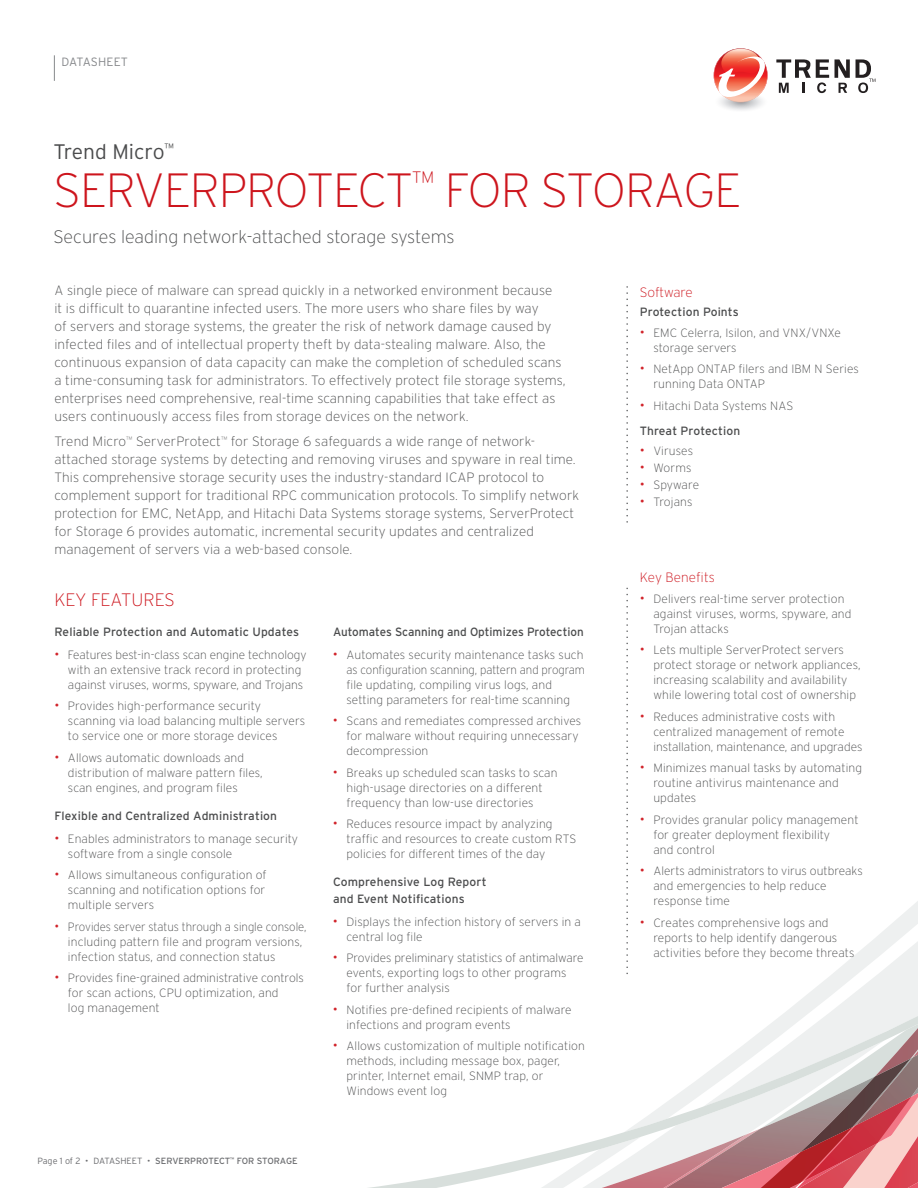
<style>
.page{position:relative;width:918px;height:1188px;background:#fff}
.page>*{position:absolute;margin:0;border:0;box-sizing:border-box;transform-origin:0 0}
.t1{font:200 48px "Interstate";letter-spacing:-.025em;color:#cd151d}
.t2{font:300 21px "Interstate";color:#4b4c4d}
.t3{font:200 18px "Interstate";color:#4b4c4d}
.t4{font:200 18px "Interstate";color:#cd151d}
.t5{font:200 13.5px/18px "Interstate";letter-spacing:.01em;color:#4b4c4d}
.t6{font:200 13.5px "Interstate";letter-spacing:-.005em;color:#cd151d}
.t7{font:200 12px/15px "Interstate";letter-spacing:.01em;color:#4b4c4d}
.t8{font:12px/16.5px "Interstate";letter-spacing:.01em;color:#4b4c4d}
.t9{font:200 12px/15px "Interstate";letter-spacing:.01em;color:#4b4c4d;scale:.95 1}
.t10{font:300 12px "Interstate";letter-spacing:.005em;color:#87898c}
.t11{font:9px "Interstate";letter-spacing:-.005em;color:#6c6d70}
.s1{font-weight:300;font-size:13.5px;color:#d1232a}
.s2{font-weight:300}
.s3{font-weight:400}
</style>
<div class="page">
<svg style="left:368px;top:901px;width:550px;height:287px"></svg>
<svg style="left:835px;top:59px;width:15px;height:34px"></svg>
<svg style="left:776px;top:59px;width:53px;height:34px"></svg>
<svg style="left:856px;top:59px;width:19px;height:34px"></svg>
<svg style="left:714px;top:48px;width:54px;height:62px"></svg>
<svg style="left:54px;top:55px;width:1px;height:26px"></svg>
<svg style="left:626px;top:287px;width:2px;height:235px"></svg>
<svg style="left:626px;top:588px;width:2px;height:385px"></svg>
<p class="t10" style="left:62px;top:55px;width:68px">DATASHEET</p>
<h2 class="t2" style="left:53px;top:139px;width:122px">Trend Micro<sup>™</sup></h2>
<h1 class="t1" style="left:53px;top:161px;width:689px">SERVERPROTECT<sup>™</sup> FOR STORAGE</h1>
<h3 class="t3" style="left:53px;top:226px;width:403px">Secures leading network-attached storage systems</h3>
<p class="t5" style="left:54px;top:282px;width:513px">A single piece of malware can spread quickly in a networked environment because<br>it is difficult to quarantine infected users. The more users who share files by way<br>of servers and storage systems, the greater the risk of network damage caused by infected files and of intellectual property theft by data-stealing malware. Also, the continuous expansion of data capacity can make the completion of scheduled scans a time-consuming task for administrators. To effectively protect file storage systems, enterprises need comprehensive, real-time scanning capabilities that take effect as users continuously access files from storage devices on the network.</p>
<p class="t5" style="left:54px;top:432px;width:526px">Trend Micro<sup>™</sup> ServerProtect<sup>™</sup> for Storage 6 safeguards a wide range of network&shy;attached storage systems by detecting and removing viruses and spyware in real time.<br>This comprehensive storage security uses the industry-standard ICAP protocol to complement support for traditional RPC communication protocols. To simplify network protection for EMC, NetApp, and Hitachi Data Systems storage systems, ServerProtect for Storage 6 provides automatic, incremental security updates and centralized management of servers via a web-based console.</p>
<h3 class="t4" style="left:54px;top:589px;width:122px">KEY FEATURES</h3>
<p class="t8" style="left:54px;top:623px;width:246px">Reliable Protection and Automatic Updates</p>
<p class="t7" style="left:68px;top:647px;width:240px;text-indent:-14px"><span class="s1">•</span> Features best-in-class scan engine technology with an extensive track record in protecting against viruses, worms, spyware, and Trojans</p>
<p class="t7" style="left:68px;top:698px;width:239px;text-indent:-14px"><span class="s1">•</span> Provides high-performance security scanning via load balancing multiple servers to service one or more storage devices</p>
<p class="t7" style="left:68px;top:750px;width:196px;text-indent:-14px"><span class="s1">•</span> Allows automatic downloads and distribution of malware pattern files, scan engines, and program files</p>
<p class="t8" style="left:54px;top:807px;width:224px">Flexible and Centralized Administration</p>
<p class="t7" style="left:68px;top:831px;width:232px;text-indent:-14px"><span class="s1">•</span> Enables administrators to manage security software from a single console</p>
<p class="t7" style="left:68px;top:867px;width:200px;text-align:justify;text-indent:-14px"><span class="s1">•</span> Allows simultaneous configuration of scanning and notification options for multiple servers</p>
<p class="t9" style="left:68px;top:919px;width:253px;text-indent:-14px"><span class="s1">•</span> Provides server status through a single console, including pattern file and program versions, infection status, and connection status</p>
<p class="t7" style="left:68px;top:970px;width:238px;text-indent:-14px"><span class="s1">•</span> Provides fine-grained administrative controls for scan actions, CPU optimization, and<br>log management</p>
<p class="t11" style="left:38px;top:1155px;width:262px"><span class="s2">Page 1 of 2 • DATASHEET •</span> SERVERPROTECT<sup>™</sup> FOR STORAGE</p>
<p class="t8" style="left:333px;top:623px;width:252px">Automates Scanning and Optimizes Protection</p>
<p class="t7" style="left:346px;top:647px;width:240px;text-indent:-14px"><span class="s1">•</span> Automates security maintenance tasks such as configuration scanning, pattern and program file updating, compiling virus logs, and setting parameters for real-time scanning</p>
<p class="t7" style="left:346px;top:713px;width:236px;text-indent:-14px"><span class="s1">•</span> Scans and remediates compressed archives for malware without requiring unnecessary decompression</p>
<p class="t7" style="left:346px;top:765px;width:213px;text-indent:-14px"><span class="s1">•</span> Breaks up scheduled scan tasks to scan high-usage directories on a different frequency than low-use directories</p>
<p class="t7" style="left:346px;top:816px;width:231px;text-indent:-14px"><span class="s1">•</span> Reduces resource impact by analyzing traffic and resources to create custom RTS policies for different times of the day</p>
<p class="t8" style="left:333px;top:874px;width:155px">Comprehensive Log Report and Event Notifications</p>
<p class="t7" style="left:346px;top:914px;width:236px;text-indent:-14px"><span class="s1">•</span> Displays the infection history of servers in a central log file</p>
<p class="t7" style="left:347px;top:950px;width:239px;text-indent:-14px"><span class="s1">•</span> Provides preliminary statistics of antimalware events, exporting logs to other programs for further analysis</p>
<p class="t7" style="left:346px;top:1002px;width:227px;text-indent:-14px"><span class="s1">•</span> Notifies pre-defined recipients of malware infections and program events</p>
<p class="t7" style="left:346px;top:1038px;width:240px;text-indent:-14px"><span class="s1">•</span> Allows customization of multiple notification methods, including message box, pager, printer, Internet email, SNMP trap, or Windows event log</p>
<p class="t6" style="left:640px;top:284px;width:54px">Software</p>
<p class="t8" style="left:640px;top:304px;width:100px">Protection Points</p>
<p class="t7" style="left:653px;top:325px;width:189px;text-indent:-14px"><span class="s1">•</span> EMC Celerra, Isilon, and VNX/VNXe storage servers</p>
<p class="t7" style="left:653px;top:361px;width:207px;text-indent:-14px"><span class="s1">•</span> NetApp ONTAP filers and IBM N Series running Data ONTAP</p>
<p class="t7" style="left:640px;top:393px;width:155px;line-height:24.8px"><span class="s1">•</span> Hitachi Data Systems NAS<br><span class="s3">Threat Protection</span></p>
<p class="t7" style="left:640px;top:443px;width:55px"><span class="s1">•</span> Viruses</p>
<p class="t7" style="left:640px;top:460px;width:53px"><span class="s1">•</span> Worms</p>
<p class="t7" style="left:640px;top:477px;width:61px"><span class="s1">•</span> Spyware</p>
<p class="t7" style="left:640px;top:494px;width:54px"><span class="s1">•</span> Trojans</p>
<p class="t6" style="left:640px;top:569px;width:76px">Key Benefits</p>
<p class="t7" style="left:653px;top:591px;width:200px;text-indent:-14px"><span class="s1">•</span> Delivers real-time server protection against viruses, worms, spyware, and<br>Trojan attacks</p>
<p class="t7" style="left:653px;top:642px;width:209px;text-indent:-14px"><span class="s1">•</span> Lets multiple ServerProtect servers protect storage or network appliances, increasing scalability and availability while lowering total cost of ownership</p>
<p class="t7" style="left:653px;top:709px;width:210px;text-indent:-14px"><span class="s1">•</span> Reduces administrative costs with centralized management of remote installation, maintenance, and upgrades</p>
<p class="t7" style="left:653px;top:760px;width:210px;text-indent:-14px"><span class="s1">•</span> Minimizes manual tasks by automating routine antivirus maintenance and updates</p>
<p class="t7" style="left:653px;top:812px;width:207px;text-indent:-14px"><span class="s1">•</span> Provides granular policy management for greater deployment flexibility<br>and control</p>
<p class="t7" style="left:653px;top:863px;width:211px;text-indent:-14px"><span class="s1">•</span> Alerts administrators to virus outbreaks and emergencies to help reduce response time</p>
<p class="t7" style="left:653px;top:915px;width:203px;text-indent:-14px"><span class="s1">•</span> Creates comprehensive logs and reports to help identify dangerous activities before they become threats</p>
</div>
